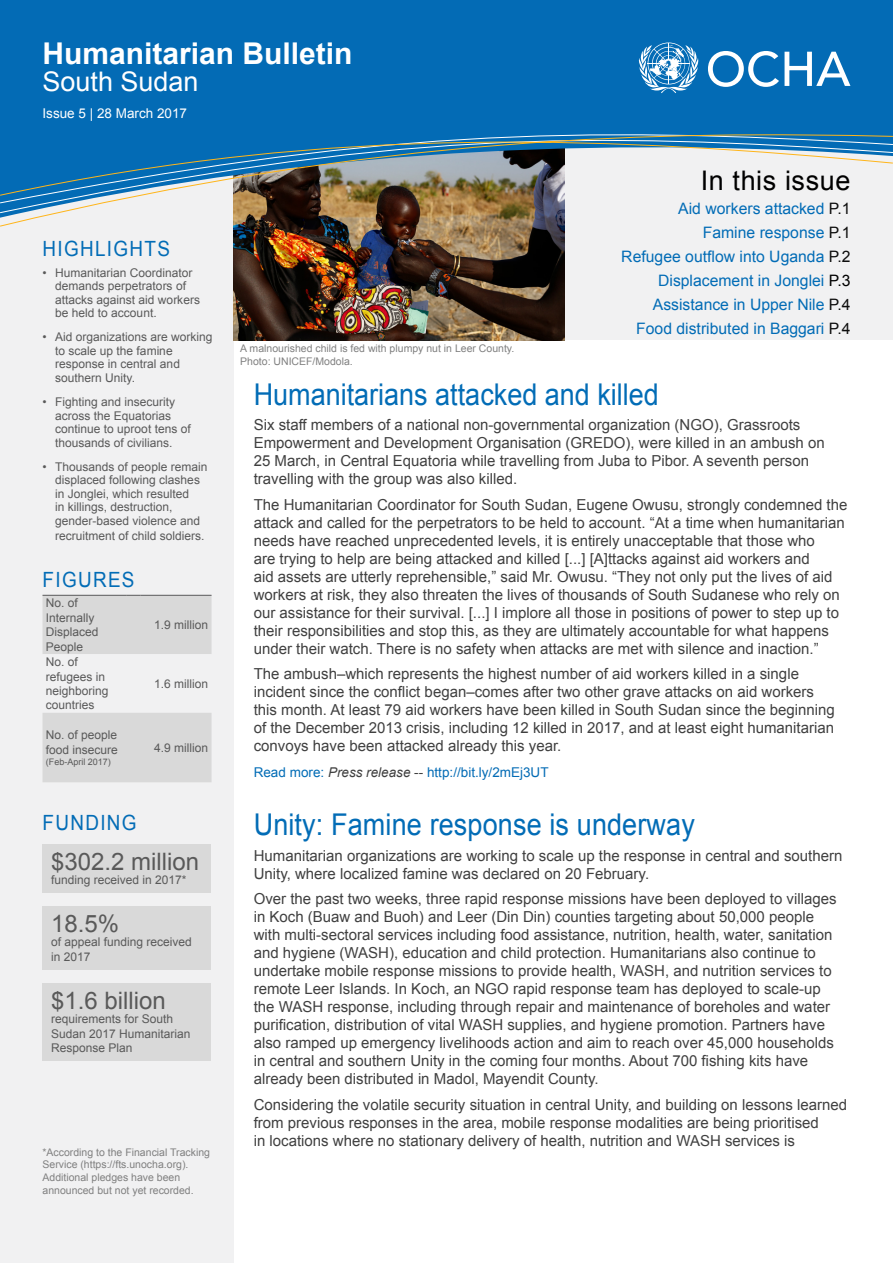
<style>
.page{position:relative;width:893px;height:1263px;background:#fff}
.page>*{position:absolute;margin:0;border:0;box-sizing:border-box;transform-origin:0 0}
.t1{font:30px "Arial";color:#026cb6;scale:.9 1}
.t2{font:700 30px "Arial";color:#fff}
.t3{font:27px "Arial";letter-spacing:.02em;color:#000}
.t4{font:27px "Arial";color:#fff}
.t5{font:24px "Arial";color:#595959}
.t6{font:21px "Arial";letter-spacing:.07em;color:#026cb6;scale:.9 1}
.t7{font:15.75px/24px "Arial";color:#026cb6;text-align:right}
.t8{font:15.15px/18px "Arial";color:#404040}
.t9{font:13.5px "Arial";color:#036bb5}
.t10{font:13.5px "Arial";color:#fff}
.t11{font:12px/13.5px "Arial";color:#595959}
.t12{font:10.5px/12.6px "Arial";color:#808080}
.t13{font:9px "Arial";color:#595959}
.s1{color:#0d0d0d}
.s2{color:#000}
.s3{color:#026cb6}
.s4{font-style:italic;color:#404040}
.s5{color:#404040}
</style>
<div class="page">
<div style="left:563px;top:128px;width:330px;height:212px;background:#f1f1f2"></div>
<div style="left:0;top:0;width:234px;height:1263px;background:#f1f1f2"></div>
<img style="left:234px;top:227px;width:330px;height:113px">
<div style="left:0;top:0;width:893px;height:123px;background:#036bb5"></div>
<img style="left:0;top:123px;width:893px;height:104px">
<svg style="left:708px;top:51px;width:142px;height:36px"></svg>
<svg style="left:639px;top:43px;width:59px;height:50px"></svg>
<svg style="left:43px;top:595px;width:169px;height:187px"></svg>
<hr style="left:140px;top:595px;width:72px;height:1px;background:#595959">
<div style="left:43px;top:843px;width:168px;height:49px;background:#d9d9d9"></div>
<div style="left:43px;top:906px;width:168px;height:63px;background:#d9d9d9"></div>
<div style="left:43px;top:983px;width:168px;height:77px;background:#d9d9d9"></div>
<h1 class="t2" style="left:43px;top:34px;width:312px">Humanitarian Bulletin</h1>
<h2 class="t4" style="left:43px;top:64px;width:158px">South Sudan</h2>
<p class="t10" style="left:43px;top:105px;width:146px">Issue 5 | 28 March 2017</p>
<h3 class="t6" style="left:43px;top:234px;width:143px">HIGHLIGHTS</h3>
<p class="t11" style="left:55px;top:266px;width:146px;text-indent:-13px">• Humanitarian Coordinator demands perpetrators of attacks against aid workers be held to account.</p>
<p class="t11" style="left:55px;top:330px;width:159px;text-indent:-13px">• Aid organizations are working to scale up the famine response in central and southern Unity.</p>
<p class="t11" style="left:55px;top:395px;width:137px;text-indent:-13px">• Fighting and insecurity across the Equatorias continue to uproot tens of thousands of civilians.</p>
<p class="t11" style="left:55px;top:460px;width:154px;text-indent:-13px">• Thousands of people remain displaced following clashes in Jonglei, which resulted<br>in killings, destruction, gender-based violence and</p>
<p class="t11" style="left:55px;top:529px;width:151px">recruitment of child soldiers.</p>
<h3 class="t6" style="left:43px;top:565px;width:104px">FIGURES</h3>
<p class="t11" style="left:46px;top:596px;width:54px;line-height:14.4px">No. of<br>Internally<br>Displaced<br>People</p>
<p class="t11" style="left:154px;top:618px;width:56px">1.9 million</p>
<p class="t11" style="left:46px;top:655px;width:64px;line-height:14.4px">No. of refugees in neighboring countries</p>
<p class="t11" style="left:46px;top:728px;width:74px;line-height:14.4px">No. of people food insecure</p>
<p class="t13" style="left:46px;top:755px;width:67px">(Feb-April 2017)</p>
<p class="t11" style="left:154px;top:677px;width:56px">1.6 million</p>
<p class="t11" style="left:154px;top:741px;width:56px">4.9 million</p>
<h3 class="t6" style="left:43px;top:809px;width:106px">FUNDING</h3>
<h3 class="t5" style="left:51px;top:845px;width:150px">$302.2 million</h3>
<p class="t11" style="left:51px;top:873px;width:137px">funding received in 2017*</p>
<h3 class="t5" style="left:51px;top:908px;width:70px">18.5%</h3>
<p class="t11" style="left:51px;top:935px;width:142px;line-height:14.4px">of appeal funding received in 2017</p>
<h3 class="t5" style="left:51px;top:984px;width:116px">$1.6 billion</h3>
<p class="t11" style="left:51px;top:1012px;width:141px;line-height:14.4px">requirements for South<br>Sudan 2017 Humanitarian<br>Response Plan</p>
<p class="t12" style="left:43px;top:1146px;width:169px">*According to the Financial Tracking Service (https://fts.unocha.org).<br>Additional pledges have been announced but not yet recorded.</p>
<p class="t12" style="left:240px;top:342px;width:276px">A malnourished child is fed with plumpy nut in Leer County.<br>Photo: UNICEF/Modola.</p>
<h2 class="t3" style="left:701px;top:162px;width:151px">In this issue</h2>
<p class="t7" style="left:621px;top:196px;width:231px">Aid workers attacked <span class="s1">P.1<br></span>Famine response <span class="s1">P.1<br></span>Refugee outflow into Uganda <span class="s1">P.2<br></span>Displacement in Jonglei <span class="s2">P.3<br></span>Assistance in Upper Nile <span class="s1">P.4<br></span>Food distributed in Baggari <span class="s1">P.4</span></p>
<h1 class="t1" style="left:254px;top:374px;width:452px">Humanitarians attacked and killed</h1>
<p class="t8" style="left:254px;top:416px;width:573px">Six staff members of a national non-governmental organization (NGO), Grassroots Empowerment and Development Organisation (GREDO), were killed in an ambush on 25 March, in Central Equatoria while travelling from Juba to Pibor. A seventh person travelling with the group was also killed.</p>
<p class="t8" style="left:254px;top:495px;width:595px">The Humanitarian Coordinator for South Sudan, Eugene Owusu, strongly condemned the attack and called for the perpetrators to be held to account. “At a time when humanitarian needs have reached unprecedented levels, it is entirely unacceptable that those who<br>are trying to help are being attacked and killed [...] [A]ttacks against aid workers and<br>aid assets are utterly reprehensible,” said Mr. Owusu. “They not only put the lives of aid workers at risk, they also threaten the lives of thousands of South Sudanese who rely on our assistance for their survival. [...] I implore all those in positions of power to step up to their responsibilities and stop this, as they are ultimately accountable for what happens under their watch. There is no safety when attacks are met with silence and inaction.”</p>
<p class="t8" style="left:254px;top:665px;width:583px">The ambush–which represents the highest number of aid workers killed in a single incident since the conflict began–comes after two other grave attacks on aid workers this month. At least 79 aid workers have been killed in South Sudan since the beginning of the December 2013 crisis, including 12 killed in 2017, and at least eight humanitarian convoys have been attacked already this year.</p>
<p class="t9" style="left:254px;top:763px;width:296px"><span class="s3">Read more:</span> <span class="s4">Press release</span> <span class="s5">--</span> http://bit.ly/2mEj3UT</p>
<h1 class="t1" style="left:254px;top:805px;width:492px">Unity: Famine response is underway</h1>
<p class="t8" style="left:254px;top:846px;width:590px">Humanitarian organizations are working to scale up the response in central and southern<br>Unity, where localized famine was declared on 20 February.</p>
<p class="t8" style="left:254px;top:890px;width:584px">Over the past two weeks, three rapid response missions have been deployed to villages in Koch (Buaw and Buoh) and Leer (Din Din) counties targeting about 50,000 people with multi-sectoral services including food assistance, nutrition, health, water, sanitation and hygiene (WASH), education and child protection. Humanitarians also continue to undertake mobile response missions to provide health, WASH, and nutrition services to remote Leer Islands. In Koch, an NGO rapid response team has deployed to scale-up the WASH response, including through repair and maintenance of boreholes and water purification, distribution of vital WASH supplies, and hygiene promotion. Partners have also ramped up emergency livelihoods action and aim to reach over 45,000 households in central and southern Unity in the coming four months. About 700 fishing kits have already been distributed in Madol, Mayendit County.</p>
<p class="t8" style="left:254px;top:1095px;width:595px">Considering the volatile security situation in central Unity, and building on lessons learned from previous responses in the area, mobile response modalities are being prioritised<br>in locations where no stationary delivery of health, nutrition and WASH services is</p>
</div>
